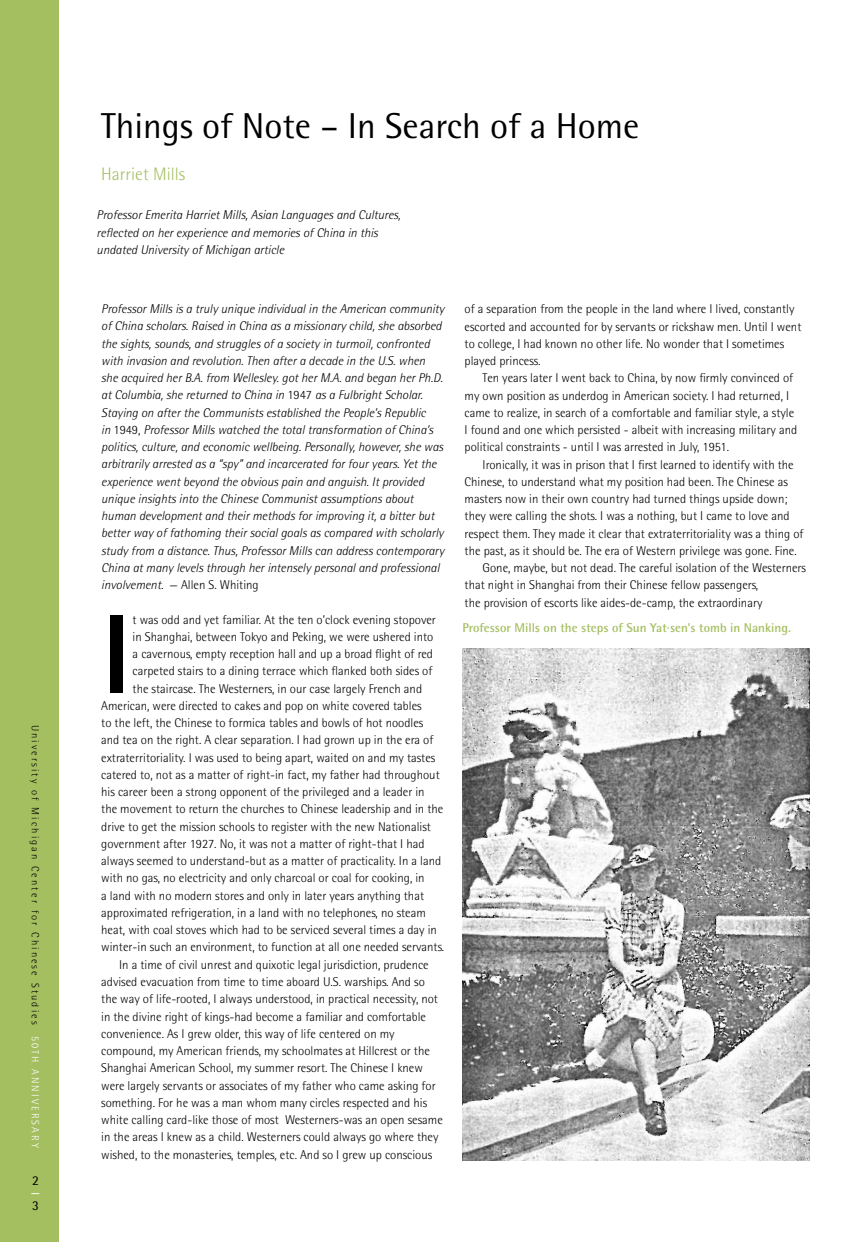
<style>
.page{position:relative;width:864px;height:1242px;background:#fff}
.page>*{position:absolute;margin:0;border:0;box-sizing:border-box;transform-origin:0 0}
.t1{font:700 112.8px "Rotis Semi Sans";color:#000}
.t2{font:36px "Rotis Semi Sans";color:#000}
.t3{font:300 18px "Rotis Semi Sans";color:#a4bf5f}
.t4{font:13.5px "Rotis Semi Sans";color:#000}
.t5{font:13.5px "Rotis Semi Sans";color:#fff}
.t6{font:300 12.75px "Rotis Semi Sans";color:#000}
.t7{font:italic 300 12.75px/17.2px "Rotis Semi Sans";color:#000}
.t8{font:700 12.75px "Rotis Semi Sans";color:#a4bf5f}
.t9{font:300 10.5px "Rotis Semi Sans";letter-spacing:.2em;color:#000}
.s1{color:#fff}
.s2{font-style:normal}
</style>
<div class="page">
<div style="left:0;top:0;width:58px;height:1242px;background:#a4bf5f"></div>
<img style="left:462px;top:648px;width:348px;height:513px">
<p class="t9" style="left:41px;top:725px;width:425px;rotate:90deg">U niversity of M ichigan Center for Chinese Studies <span class="s1">50TH ANNI VER SAR Y</span></p>
<p class="t4" style="left:32px;top:1172px;width:8px">2</p>
<p class="t5" style="left:31px;top:1184px;width:11px">—</p>
<p class="t4" style="left:32px;top:1198px;width:8px">3</p>
<h2 class="t2" style="left:101px;top:104px;width:540px">Things of Note – In Search of a Home</h2>
<h3 class="t3" style="left:101px;top:164px;width:85px">Harriet M ills</h3>
<p class="t7" style="left:97px;top:206px;width:305px">Professor Emerita Harriet Mills, Asian Languages and Cultures, reflected on her experience and memories of China in this undated University of Michigan article</p>
<p class="t7" style="left:101px;top:300px;width:345px">Professor Mills is a truly unique individual in the American community of China scholars. Raised in China as a missionary child, she absorbed the sights, sounds, and struggles of a society in turmoil, confronted with invasion and revolution. Then after a decade in the U.S. when she acquired her B.A. from Wellesley. got her M.A. and began her Ph.D. at Columbia, she returned to China in <span class="s2">1947</span> as a Fulbright Scholar.<br>Staying on after the Communists established the People’s Republic<br>in <span class="s2">1949,</span> Professor Mills watched the total transformation of China’s politics, culture, and economic wellbeing. Personally, however, she was arbitrarily arrested as a “spy” and incarcerated for four years. Yet the experience went beyond the obvious pain and anguish. It provided unique insights into the Chinese Communist assumptions about human development and their methods for improving it, a bitter but better way of fathoming their social goals as compared with scholarly study from a distance. Thus, Professor Mills can address contemporary China at many levels through her intensely personal and professional involvement. <span class="s2">— Allen S. Whiting</span></p>
<h1 class="t1" style="left:101px;top:585px;width:33px">I</h1>
<p class="t6" style="left:133px;top:612px;width:305px">t was odd and yet familiar. At the ten o’clock evening stopover</p>
<p class="t6" style="left:133px;top:629px;width:302px">in Shanghai, between Tokyo and Peking, we were ushered into</p>
<p class="t6" style="left:133px;top:647px;width:302px">a cavernous, empty reception hall and up a broad flight of red</p>
<p class="t6" style="left:133px;top:664px;width:301px">carpeted stairs to a dining terrace which flanked both sides of</p>
<p class="t6" style="left:133px;top:681px;width:291px">the staircase. The Westerners, in our case largely French and</p>
<p class="t6" style="left:101px;top:698px;width:322px">American, were directed to cakes and pop on white covered tables</p>
<p class="t6" style="left:101px;top:716px;width:324px">to the left, the Chinese to formica tables and bowls of hot noodles</p>
<p class="t6" style="left:101px;top:733px;width:334px">and tea on the right. A clear separation. I had grown up in the era of</p>
<p class="t6" style="left:101px;top:750px;width:336px">extraterritoriality. I was used to being apart, waited on and my tastes</p>
<p class="t6" style="left:101px;top:767px;width:340px">catered to, not as a matter of right-in fact, my father had throughout</p>
<p class="t6" style="left:101px;top:785px;width:325px">his career been a strong opponent of the privileged and a leader in</p>
<p class="t6" style="left:101px;top:802px;width:344px">the movement to return the churches to Chinese leadership and in the</p>
<p class="t6" style="left:101px;top:819px;width:331px">drive to get the mission schools to register with the new Nationalist</p>
<p class="t6" style="left:101px;top:836px;width:325px">government after 1927. No, it was not a matter of right-that I had</p>
<p class="t6" style="left:101px;top:854px;width:342px">always seemed to understand-but as a matter of practicality. I n a land</p>
<p class="t6" style="left:101px;top:871px;width:325px">with no gas, no electricity and only charcoal or coal for cooking, in</p>
<p class="t6" style="left:101px;top:888px;width:324px">a land with no modern stores and only in later years anything that</p>
<p class="t6" style="left:101px;top:905px;width:326px">approximated refrigeration, in a land with no telephones, no steam</p>
<p class="t6" style="left:101px;top:923px;width:337px">heat, with coal stoves which had to be serviced several times a day in</p>
<p class="t6" style="left:101px;top:940px;width:345px">winter-in such an environment, to function at all one needed servants.</p>
<p class="t6" style="left:101px;top:957px;width:329px">I n a time of civil unrest and quixotic legal jurisdiction, prudence</p>
<p class="t6" style="left:101px;top:974px;width:325px">advised evacuation from time to time aboard U .S. warships. And so</p>
<p class="t6" style="left:101px;top:992px;width:338px">the way of life-rooted, I always understood, in practical necessity, not</p>
<p class="t6" style="left:101px;top:1009px;width:326px">in the divine right of kings-had become a familiar and comfortable</p>
<p class="t6" style="left:101px;top:1026px;width:295px">convenience. As I grew older, this way of life centered on my</p>
<p class="t6" style="left:101px;top:1043px;width:330px">compound, my American friends, my schoolmates at Hillcrest or the</p>
<p class="t6" style="left:101px;top:1061px;width:323px">Shanghai American School, my summer resort. The Chinese I knew</p>
<p class="t6" style="left:101px;top:1078px;width:336px">were largely servants or associates of my father who came asking for</p>
<p class="t6" style="left:101px;top:1095px;width:328px">something. For he was a man whom many circles respected and his</p>
<p class="t6" style="left:101px;top:1112px;width:343px">white calling card-like those of most Westerners-was an open sesame</p>
<p class="t6" style="left:101px;top:1130px;width:339px">in the areas I knew as a child. Westerners could always go where they</p>
<p class="t6" style="left:101px;top:1147px;width:333px">wished, to the monasteries, temples, etc. And so I grew up conscious</p>
<p class="t6" style="left:465px;top:302px;width:331px">of a separation from the people in the land where I lived, constantly</p>
<p class="t6" style="left:465px;top:319px;width:338px">escorted and accounted for by servants or rickshaw men. U ntil I went</p>
<p class="t6" style="left:465px;top:336px;width:321px">to college, I had known no other life. No wonder that I sometimes</p>
<p class="t6" style="left:465px;top:353px;width:77px">played princess.</p>
<p class="t6" style="left:465px;top:371px;width:330px">Ten years later I went back to China, by now firmly convinced of</p>
<p class="t6" style="left:465px;top:388px;width:324px">my own position as underdog in American society. I had returned, I</p>
<p class="t6" style="left:465px;top:405px;width:331px">came to realize, in search of a comfortable and familiar style, a style</p>
<p class="t6" style="left:465px;top:422px;width:334px">I found and one which persisted - albeit with increasing military and</p>
<p class="t6" style="left:465px;top:440px;width:266px">political constraints - until I was arrested in July, 1951.</p>
<p class="t6" style="left:465px;top:457px;width:331px">I ronically, it was in prison that I first learned to identify with the</p>
<p class="t6" style="left:465px;top:474px;width:325px">Chinese, to understand what my position had been. The Chinese as</p>
<p class="t6" style="left:465px;top:491px;width:324px">masters now in their own country had turned things upside down;</p>
<p class="t6" style="left:465px;top:509px;width:327px">they were calling the shots. I was a nothing, but I came to love and</p>
<p class="t6" style="left:465px;top:526px;width:340px">respect them. They made it clear that extraterritoriality was a thing of</p>
<p class="t6" style="left:465px;top:543px;width:334px">the past, as it should be. The era of Western privilege was gone. Fine.</p>
<p class="t6" style="left:483px;top:560px;width:325px">Gone, maybe, but not dead. The careful isolation of the Westerners</p>
<p class="t6" style="left:465px;top:578px;width:295px">that night in Shanghai from their Chinese fellow passengers,</p>
<p class="t6" style="left:465px;top:595px;width:299px">the provision of escorts like aides-de-camp, the extraordinary</p>
<p class="t8" style="left:462px;top:619px;width:330px">Professor Mills on the steps of Sun Yat·sen’s tomb in Nanking.</p>
</div>
